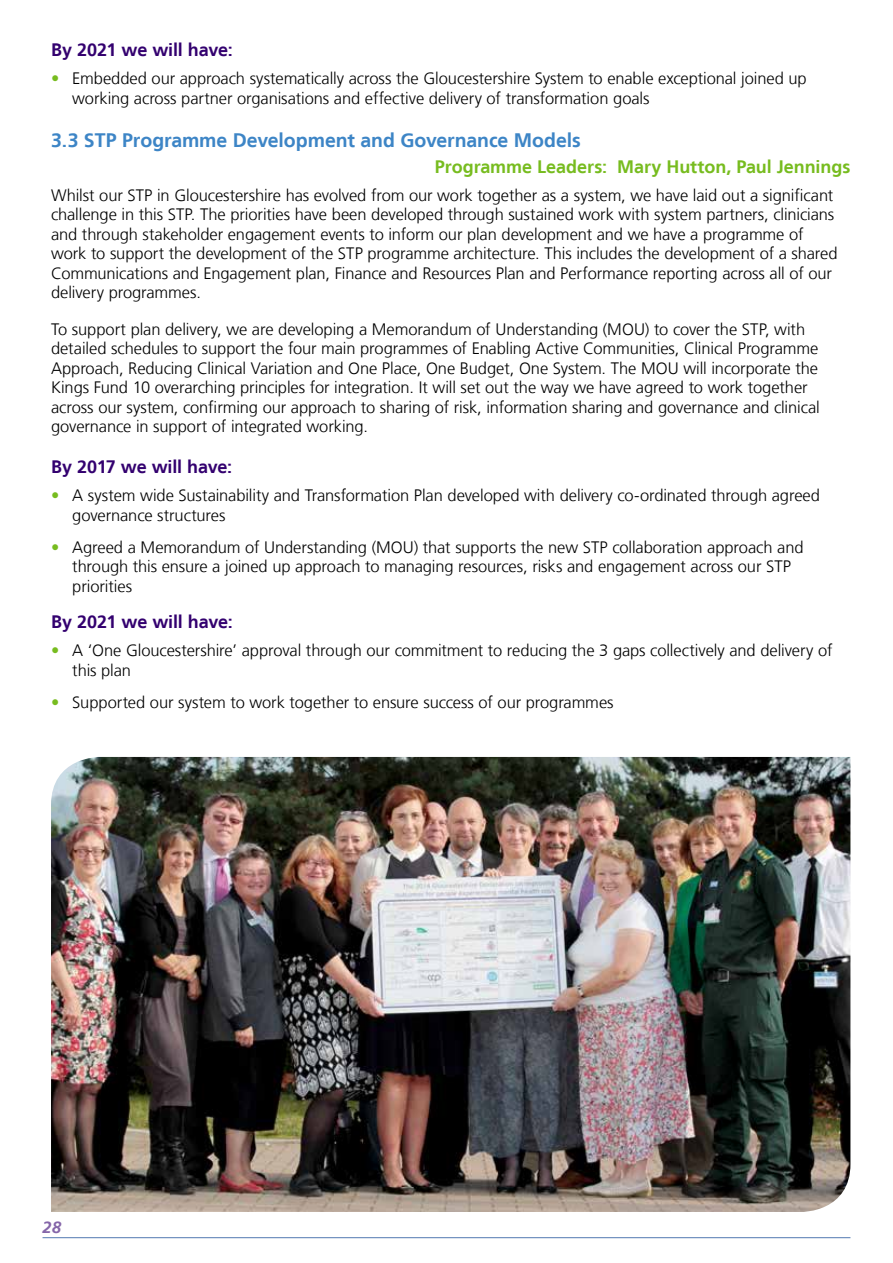
<style>
.page{position:relative;width:893px;height:1263px;background:#fff}
.page>*{position:absolute;margin:0;border:0;box-sizing:border-box;transform-origin:0 0}
.t1{font:700 19.5px "Frutiger LT";letter-spacing:-.005em;color:#3d85c6}
.t2{font:700 18px "Frutiger LT";letter-spacing:-.01em;color:#33006f}
.t3{font:700 18px "Frutiger LT";letter-spacing:-.005em;color:#77bc1f}
.t4{font:300 16.5px/19.5px "Frutiger LT";letter-spacing:-.005em;color:#000}
.t5{font:italic 700 16.5px "Frutiger LT";color:#8566a9}
.s1{color:#77bc1f}
</style>
<div class="page">
<hr style="left:43px;top:1237px;width:807px;height:1px;background:#6588ba">
<img style="left:51px;top:757px;width:799px;height:455px">
<p class="t2" style="left:51px;top:39px;width:183px">By 2021 we will have:</p>
<p class="t4" style="left:72px;top:69px;width:736px;text-indent:-21px"><span class="s1">•</span> Embedded our approach systematically across the Gloucestershire System to enable exceptional joined up working across partner organisations and effective delivery of transformation goals</p>
<p class="t1" style="left:51px;top:129px;width:531px">3.3 STP Programme Development and Governance Models</p>
<p class="t4" style="left:51px;top:186px;width:788px">Whilst our STP in Gloucestershire has evolved from our work together as a system, we have laid out a significant challenge in this STP. The priorities have been developed through sustained work with system partners, clinicians and through stakeholder engagement events to inform our plan development and we have a programme of work to support the development of the STP programme architecture. This includes the development of a shared Communications and Engagement plan, Finance and Resources Plan and Performance reporting across all of our delivery programmes.</p>
<p class="t4" style="left:51px;top:320px;width:770px">To support plan delivery, we are developing a Memorandum of Understanding (MOU) to cover the STP, with detailed schedules to support the four main programmes of Enabling Active Communities, Clinical Programme Approach, Reducing Clinical Variation and One Place, One Budget, One System. The MOU will incorporate the Kings Fund 10 overarching principles for integration. It will set out the way we have agreed to work together across our system, confirming our approach to sharing of risk, information sharing and governance and clinical governance in support of integrated working.</p>
<p class="t2" style="left:51px;top:456px;width:183px">By 2017 we will have:</p>
<p class="t4" style="left:72px;top:486px;width:749px;text-indent:-21px"><span class="s1">•</span> A system wide Sustainability and Transformation Plan developed with delivery co-ordinated through agreed governance structures</p>
<p class="t4" style="left:72px;top:538px;width:733px;text-indent:-21px"><span class="s1">•</span> Agreed a Memorandum of Understanding (MOU) that supports the new STP collaboration approach and through this ensure a joined up approach to managing resources, risks and engagement across our STP priorities</p>
<p class="t2" style="left:51px;top:611px;width:183px">By 2021 we will have:</p>
<p class="t4" style="left:72px;top:641px;width:762px;text-indent:-21px"><span class="s1">•</span> A ‘One Gloucestershire’ approval through our commitment to reducing the 3 gaps collectively and delivery of this plan</p>
<p class="t4" style="left:51px;top:693px;width:564px"><span class="s1">•</span> Supported our system to work together to ensure success of our programmes</p>
<p class="t3" style="left:435px;top:156px;width:417px">Programme Leaders: Mary Hutton, Paul Jennings</p>
<p class="t5" style="left:43px;top:1217px;width:20px">28</p>
</div>
